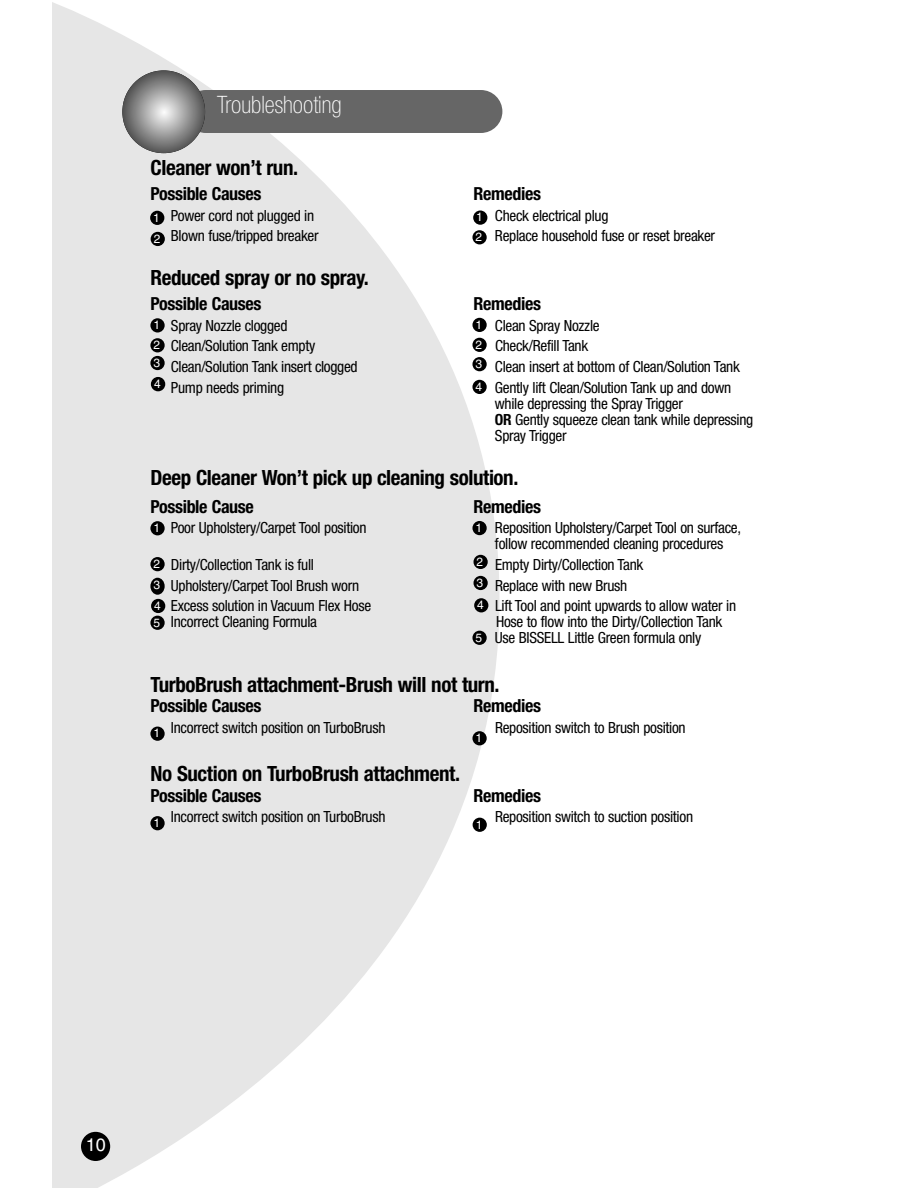
<style>
.page{position:relative;width:918px;height:1188px;background:#fff}
.page>*{position:absolute;margin:0;border:0;box-sizing:border-box;transform-origin:0 0}
.t1{font:100 condensed 24px "Helvetica Neue";color:#fff}
.t2{font:700 condensed 21px "Helvetica Neue";letter-spacing:-.02em;color:#000}
.t3{font:700 condensed 18px "Helvetica Neue";letter-spacing:-.02em;color:#000}
.t4{font:18px "Helvetica";color:#fff}
.t5{font:condensed 15.3px/16.2px "Helvetica Neue";letter-spacing:-.02em;color:#000}
.t6{font:12px/19.6px "Helvetica";color:#fff}
.s1{font-weight:700}
</style>
<div class="page">
<svg style="left:52px;top:2px;width:448px;height:1186px;fill:#e6e6e6"></svg>
<div style="left:184px;top:90px;width:318px;height:43px;background:#666;border-radius:21px"></div>
<svg style="left:122px;top:70px;width:83px;height:83px;background:#8a8a8a"></svg>
<div style="left:150px;top:211px;width:14px;height:14px;background:#000;border-radius:50%"></div>
<div style="left:151px;top:232px;width:14px;height:14px;background:#000;border-radius:50%"></div>
<div style="left:473px;top:211px;width:14px;height:14px;background:#000;border-radius:50%"></div>
<div style="left:472px;top:230px;width:15px;height:14px;background:#000;border-radius:50%"></div>
<div style="left:150px;top:318px;width:15px;height:15px;background:#000;border-radius:50%"></div>
<div style="left:150px;top:338px;width:15px;height:14px;background:#000;border-radius:50%"></div>
<div style="left:150px;top:356px;width:15px;height:14px;background:#000;border-radius:50%"></div>
<div style="left:151px;top:377px;width:14px;height:14px;background:#000;border-radius:50%"></div>
<div style="left:472px;top:318px;width:15px;height:14px;background:#000;border-radius:50%"></div>
<div style="left:472px;top:338px;width:15px;height:14px;background:#000;border-radius:50%"></div>
<div style="left:472px;top:357px;width:15px;height:14px;background:#000;border-radius:50%"></div>
<div style="left:472px;top:380px;width:15px;height:14px;background:#000;border-radius:50%"></div>
<div style="left:150px;top:521px;width:15px;height:14px;background:#000;border-radius:50%"></div>
<div style="left:150px;top:557px;width:15px;height:14px;background:#000;border-radius:50%"></div>
<div style="left:150px;top:578px;width:15px;height:17px;background:#000;border-radius:50%"></div>
<div style="left:151px;top:599px;width:14px;height:14px;background:#000;border-radius:50%"></div>
<div style="left:472px;top:521px;width:15px;height:14px;background:#000;border-radius:50%"></div>
<div style="left:474px;top:555px;width:14px;height:14px;background:#000;border-radius:50%"></div>
<div style="left:474px;top:576px;width:14px;height:14px;background:#000;border-radius:50%"></div>
<div style="left:474px;top:598px;width:14px;height:14px;background:#000;border-radius:50%"></div>
<div style="left:150px;top:616px;width:15px;height:14px;background:#000;border-radius:50%"></div>
<div style="left:472px;top:631px;width:15px;height:14px;background:#000;border-radius:50%"></div>
<div style="left:150px;top:727px;width:15px;height:14px;background:#000;border-radius:50%"></div>
<div style="left:472px;top:731px;width:15px;height:14px;background:#000;border-radius:50%"></div>
<div style="left:150px;top:816px;width:15px;height:14px;background:#000;border-radius:50%"></div>
<div style="left:473px;top:818px;width:14px;height:14px;background:#000;border-radius:50%"></div>
<div style="left:81px;top:1132px;width:29px;height:29px;background:#000;border-radius:50%"></div>
<h1 class="t1" style="left:217px;top:96px;width:126px">Troubleshooting</h1>
<h2 class="t2" style="left:151px;top:160px;width:149px">Cleaner won’t run.</h2>
<p class="t3" style="left:151px;top:187px;width:113px">Possible Causes</p>
<p class="t3" style="left:473px;top:187px;width:69px">Remedies</p>
<p class="t5" style="left:171px;top:208px;width:145px">Power cord not plugged in</p>
<p class="t5" style="left:495px;top:208px;width:115px">Check electrical plug</p>
<p class="t5" style="left:171px;top:229px;width:149px">Blown fuse/tripped breaker</p>
<p class="t5" style="left:495px;top:229px;width:222px">Replace household fuse or reset breaker</p>
<h2 class="t2" style="left:151px;top:270px;width:220px">Reduced spray or no spray.</h2>
<p class="t3" style="left:151px;top:297px;width:113px">Possible Causes</p>
<p class="t3" style="left:473px;top:297px;width:69px">Remedies</p>
<p class="t5" style="left:171px;top:319px;width:118px">Spray Nozzle clogged</p>
<p class="t5" style="left:495px;top:319px;width:106px">Clean Spray Nozzle</p>
<p class="t5" style="left:171px;top:339px;width:146px">Clean/Solution Tank empty</p>
<p class="t5" style="left:495px;top:339px;width:95px">Check/Refill Tank</p>
<p class="t5" style="left:171px;top:360px;width:188px">Clean/Solution Tank insert clogged</p>
<p class="t5" style="left:495px;top:360px;width:246px">Clean insert at bottom of Clean/Solution Tank</p>
<p class="t5" style="left:171px;top:380px;width:115px">Pump needs priming</p>
<p class="t5" style="left:495px;top:380px;width:260px">Gently lift Clean/Solution Tank up and down while depressing the Spray Trigger<br><span class="s1">OR</span> Gently squeeze clean tank while depressing Spray Trigger</p>
<h2 class="t2" style="left:151px;top:470px;width:369px">Deep Cleaner Won’t pick up cleaning solution.</h2>
<p class="t3" style="left:151px;top:500px;width:105px">Possible Cause</p>
<p class="t3" style="left:473px;top:500px;width:69px">Remedies</p>
<p class="t5" style="left:171px;top:521px;width:197px">Poor Upholstery/Carpet Tool position</p>
<p class="t5" style="left:495px;top:521px;width:248px">Reposition Upholstery/Carpet Tool on surface, follow recommended cleaning procedures</p>
<p class="t5" style="left:171px;top:558px;width:145px">Dirty/Collection Tank is full</p>
<p class="t5" style="left:495px;top:558px;width:150px">Empty Dirty/Collection Tank</p>
<p class="t5" style="left:171px;top:578px;width:190px">Upholstery/Carpet Tool Brush worn</p>
<p class="t5" style="left:495px;top:578px;width:134px">Replace with new Brush</p>
<p class="t5" style="left:171px;top:599px;width:202px">Excess solution in Vacuum Flex Hose</p>
<p class="t5" style="left:495px;top:599px;width:243px">Lift Tool and point upwards to allow water in</p>
<p class="t5" style="left:171px;top:615px;width:148px">Incorrect Cleaning Formula</p>
<p class="t5" style="left:495px;top:615px;width:229px">Hose to flow into the Dirty/Collection Tank<br>Use BISSELL Little Green formula only</p>
<h2 class="t2" style="left:151px;top:677px;width:351px">TurboBrush attachment-Brush will not turn.</h2>
<p class="t3" style="left:151px;top:699px;width:113px">Possible Causes</p>
<p class="t3" style="left:473px;top:699px;width:69px">Remedies</p>
<p class="t5" style="left:171px;top:721px;width:216px">Incorrect switch position on TurboBrush</p>
<p class="t5" style="left:495px;top:721px;width:192px">Reposition switch to Brush position</p>
<h2 class="t2" style="left:151px;top:766px;width:311px">No Suction on TurboBrush attachment.</h2>
<p class="t3" style="left:151px;top:789px;width:113px">Possible Causes</p>
<p class="t3" style="left:473px;top:789px;width:69px">Remedies</p>
<p class="t5" style="left:171px;top:810px;width:216px">Incorrect switch position on TurboBrush</p>
<p class="t5" style="left:495px;top:810px;width:200px">Reposition switch to suction position</p>
<p class="t6" style="left:153px;top:208px;width:9px;line-height:21.1px">1<br>2</p>
<p class="t6" style="left:476px;top:208px;width:9px">1<br>2</p>
<p class="t6" style="left:476px;top:316px;width:8px;text-align:justify">1<br>2<br>3</p>
<p class="t6" style="left:476px;top:378px;width:8px">4</p>
<p class="t6" style="left:154px;top:316px;width:8px">1<br>2</p>
<p class="t6" style="left:154px;top:353px;width:9px;line-height:21px">3<br>4</p>
<p class="t6" style="left:476px;top:519px;width:8px">1</p>
<p class="t6" style="left:477px;top:552px;width:8px;line-height:21px">2<br>3</p>
<p class="t6" style="left:477px;top:596px;width:8px">4</p>
<p class="t6" style="left:154px;top:519px;width:8px">1</p>
<p class="t6" style="left:154px;top:554px;width:9px;line-height:20.9px;text-align:justify">2<br>3<br>4</p>
<p class="t6" style="left:154px;top:613px;width:8px">5</p>
<p class="t6" style="left:476px;top:628px;width:8px">5</p>
<p class="t6" style="left:154px;top:724px;width:8px">1</p>
<p class="t6" style="left:476px;top:729px;width:8px">1</p>
<p class="t6" style="left:154px;top:814px;width:8px">1</p>
<p class="t6" style="left:476px;top:815px;width:8px">1</p>
<p class="t4" style="left:86px;top:1137px;width:22px">10</p>
</div>
